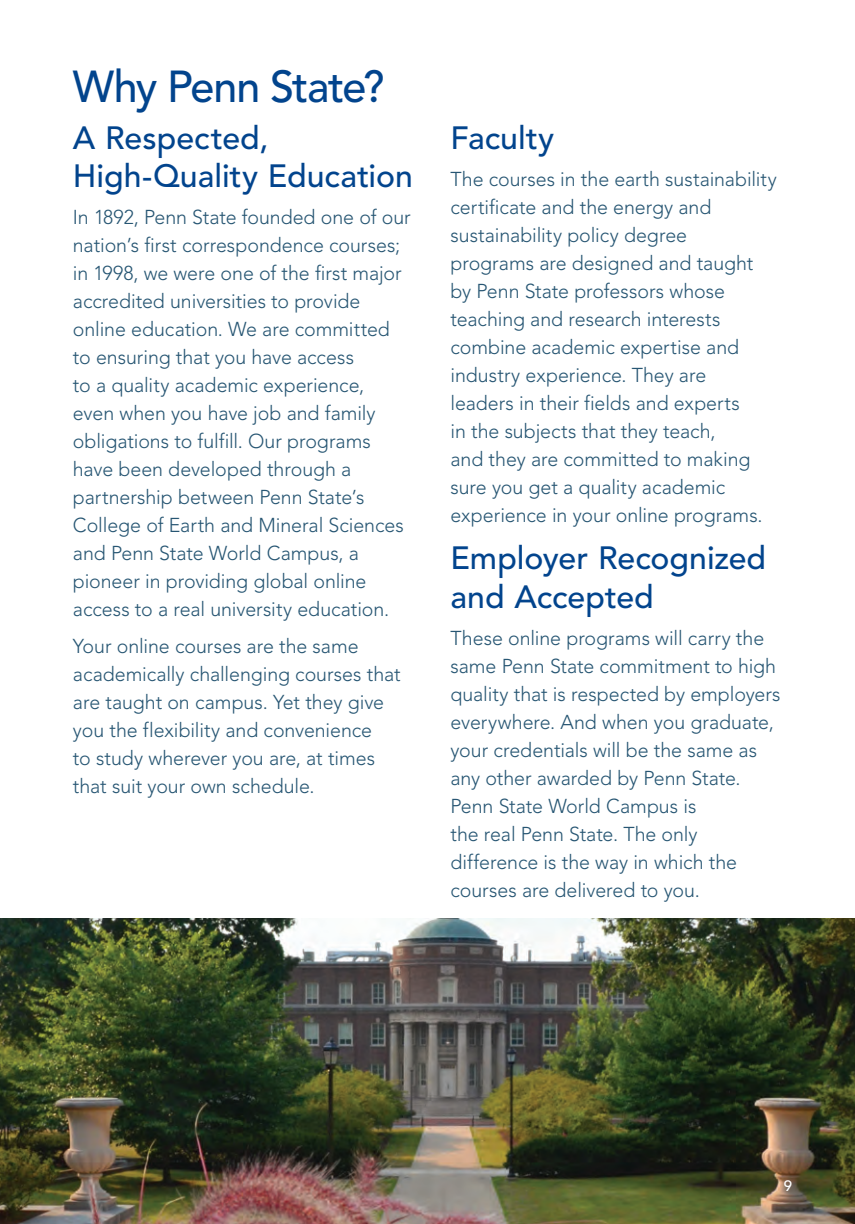
<style>
.page{position:relative;width:855px;height:1224px;background:#fff}
.page>*{position:absolute;margin:0;border:0;box-sizing:border-box;transform-origin:0 0}
.t1{font:500 44.4px "Avenir LT Std";letter-spacing:-.03em;color:#02448d}
.t2{font:500 32px/38.4px "Avenir LT Std";color:#02448d}
.t3{font:300 20px/28px "Avenir LT Std";letter-spacing:-.005em;color:#275673}
.t4{font:500 15px "Avenir LT Std";color:#fff}
</style>
<div class="page">
<img style="left:0;top:919px;width:855px;height:305px">
<h1 class="t1" style="left:73px;top:61px;width:313px">Why Penn State?</h1>
<h2 class="t2" style="left:73px;top:119px;width:342px">A Respected,<br>High-Quality Education</h2>
<p class="t3" style="left:73px;top:204px;width:339px">In 1892, Penn State founded one of our nation’s first correspondence courses; in 1998, we were one of the first major accredited universities to provide online education. We are committed to ensuring that you have access<br>to a quality academic experience,<br>even when you have job and family obligations to fulfill. Our programs have been developed through a partnership between Penn State’s College of Earth and Mineral Sciences and Penn State World Campus, a pioneer in providing global online access to a real university education.</p>
<p class="t3" style="left:73px;top:633px;width:329px">Your online courses are the same academically challenging courses that are taught on campus. Yet they give you the flexibility and convenience<br>to study wherever you are, at times that suit your own schedule.</p>
<h2 class="t2" style="left:450px;top:119px;width:105px">Faculty</h2>
<p class="t3" style="left:450px;top:165px;width:328px">The courses in the earth sustainability certificate and the energy and sustainability policy degree<br>programs are designed and taught by Penn State professors whose teaching and research interests combine academic expertise and industry experience. They are<br>leaders in their fields and experts<br>in the subjects that they teach,<br>and they are committed to making sure you get a quality academic experience in your online programs.</p>
<h2 class="t2" style="left:450px;top:540px;width:317px">Employer Recognized and Accepted</h2>
<p class="t3" style="left:450px;top:624px;width:332px">These online programs will carry the same Penn State commitment to high quality that is respected by employers everywhere. And when you graduate, your credentials will be the same as any other awarded by Penn State.<br>Penn State World Campus is<br>the real Penn State. The only difference is the way in which the courses are delivered to you.</p>
<p class="t4" style="left:784px;top:1177px;width:10px">9</p>
</div>
